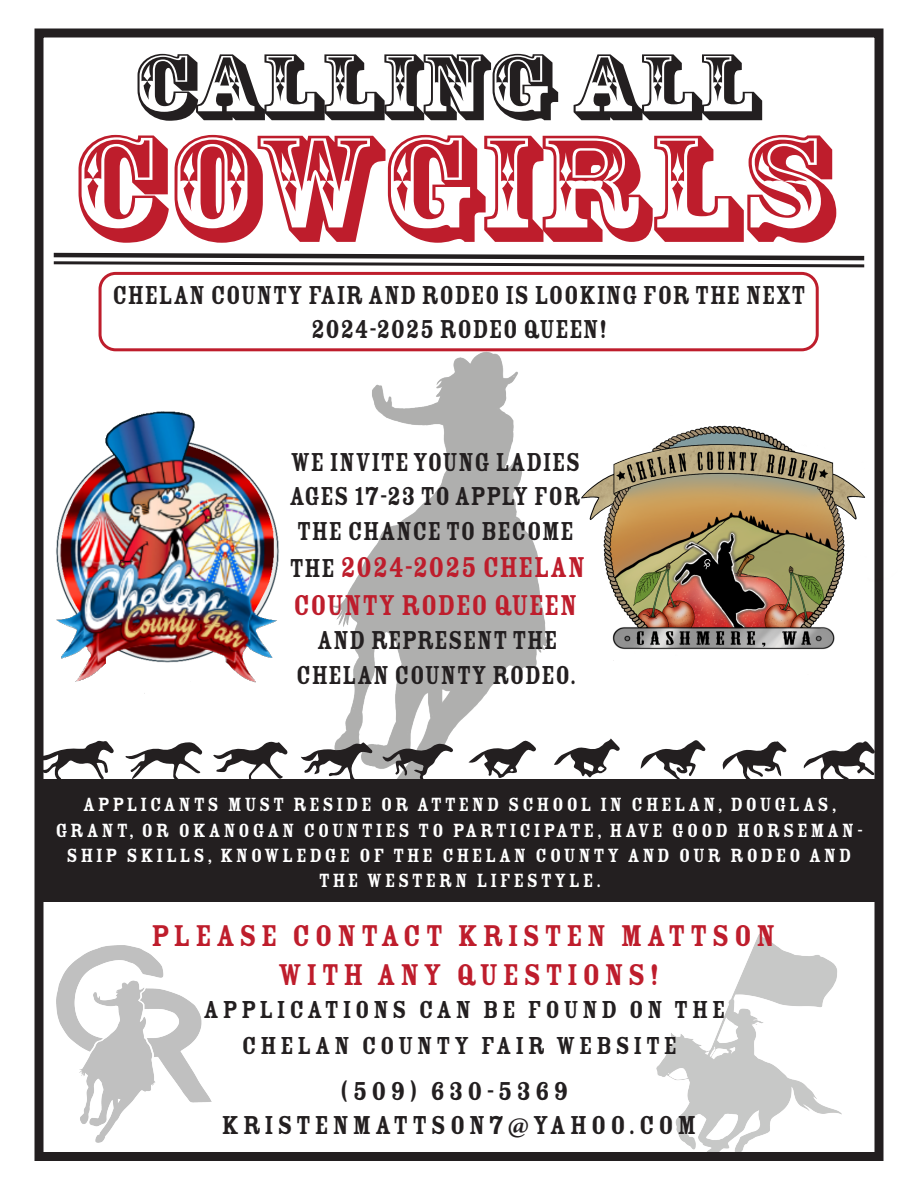
<style>
.page{position:relative;width:918px;height:1188px;background:#fff}
.page>*{position:absolute;margin:0;border:0;box-sizing:border-box;transform-origin:0 0}
.t1{font:141.45px "Rosewood Std";color:#be1d2c;scale:1.19 1}
.t2{font:87.75px "Rosewood Std";letter-spacing:-.01em;color:#231f20;scale:1.29 1}
.t3{font:33px/39.6px "Rosewood Std Fill";letter-spacing:.115em;color:#be1d2c;text-align:center}
.t4{font:31.5px/37.8px "Rosewood Std Fill";color:#be1d2c;scale:.95 1}
.t5{font:28.5px/34.2px "Rosewood Std Fill";color:#231f20;text-align:center;scale:.95 1}
.t6{font:28.5px/34.2px "Rosewood Std Fill";letter-spacing:.115em;color:#231f20;text-align:center}
.t7{font:27px/36px "Rosewood Std Fill";letter-spacing:.115em;color:#231f20;text-align:center}
.t8{font:21px/25.2px "Rosewood Std Fill";letter-spacing:.115em;color:#fff;text-align:center}
.s1{font-size:28.5px;color:#231f20}
</style>
<div class="page">
<img style="left:287px;top:351px;width:289px;height:418px">
<img style="left:656px;top:934px;width:186px;height:217px">
<div style="left:34px;top:28px;width:850px;height:1133px;border:9px solid #231f20"></div>
<svg style="left:53px;top:252px;width:812px;height:16px"></svg>
<div style="left:39px;top:779px;width:840px;height:123px;background:#231f20"></div>
<div style="left:99px;top:272px;width:720px;height:79px;border:3px solid #be1d2c;border-radius:16px"></div>
<img style="left:548px;top:389px;width:336px;height:286px">
<svg style="left:37px;top:740px;width:77px;height:42px"></svg>
<svg style="left:125px;top:742px;width:78px;height:37px"></svg>
<svg style="left:803px;top:740px;width:72px;height:39px"></svg>
<svg style="left:213px;top:742px;width:75px;height:37px"></svg>
<svg style="left:301px;top:741px;width:71px;height:38px"></svg>
<svg style="left:722px;top:741px;width:65px;height:38px"></svg>
<svg style="left:554px;top:738px;width:66px;height:40px"></svg>
<svg style="left:468px;top:740px;width:68px;height:38px"></svg>
<svg style="left:641px;top:740px;width:65px;height:39px"></svg>
<svg style="left:382px;top:744px;width:71px;height:35px"></svg>
<img style="left:34px;top:395px;width:262px;height:298px">
<img style="left:57px;top:946px;width:154px;height:197px">
<h2 class="t2" style="left:131px;top:35px;width:489px">CALLING ALL</h2>
<h1 class="t1" style="left:69px;top:105px;width:642px">COWGIRLS</h1>
<h3 class="t5" style="left:112px;top:278px;width:732px">CHELAN COUNTY FAIR AND RODEO IS LOOKING FOR THE NEXT<br>2024-2025 RODEO QUEEN!</h3>
<h3 class="t5" style="left:289px;top:445px;width:309px;text-align:justify">WE INVITE YOUNG LADIES AGES 17-23 TO APPLY FOR THE CHANCE TO BECOME</h3>
<h3 class="t4" style="left:289px;top:549px;width:313px"><span class="s1">THE</span> 2024-2025 CHELAN<br>COUNTY RODEO QUEEN</h3>
<h3 class="t5" style="left:296px;top:624px;width:297px">AND REPRESENT THE<br>CHELAN COUNTY RODEO.</h3>
<p class="t8" style="left:55px;top:792px;width:809px">APPLICANTS MUST RESIDE OR ATTEND SCHOOL IN CHELAN, DOUGLAS, GRANT, OR OKANOGAN COUNTIES TO PARTICIPATE, HAVE GOOD HORSEMAN-SHIP SKILLS, KNOWLEDGE OF THE CHELAN COUNTY AND OUR RODEO AND THE WESTERN LIFESTYLE.</p>
<h3 class="t3" style="left:151px;top:916px;width:626px">PLEASE CONTACT KRISTEN MATTSON<br>WITH ANY QUESTIONS!</h3>
<p class="t7" style="left:203px;top:991px;width:524px">APPLICATIONS CAN BE FOUND ON THE<br>CHELAN COUNTY FAIR WEBSITE</p>
<h3 class="t6" style="left:222px;top:1074px;width:476px">(509) 630-5369<br>KRISTENMATTSON7@YAHOO.COM</h3>
</div>
